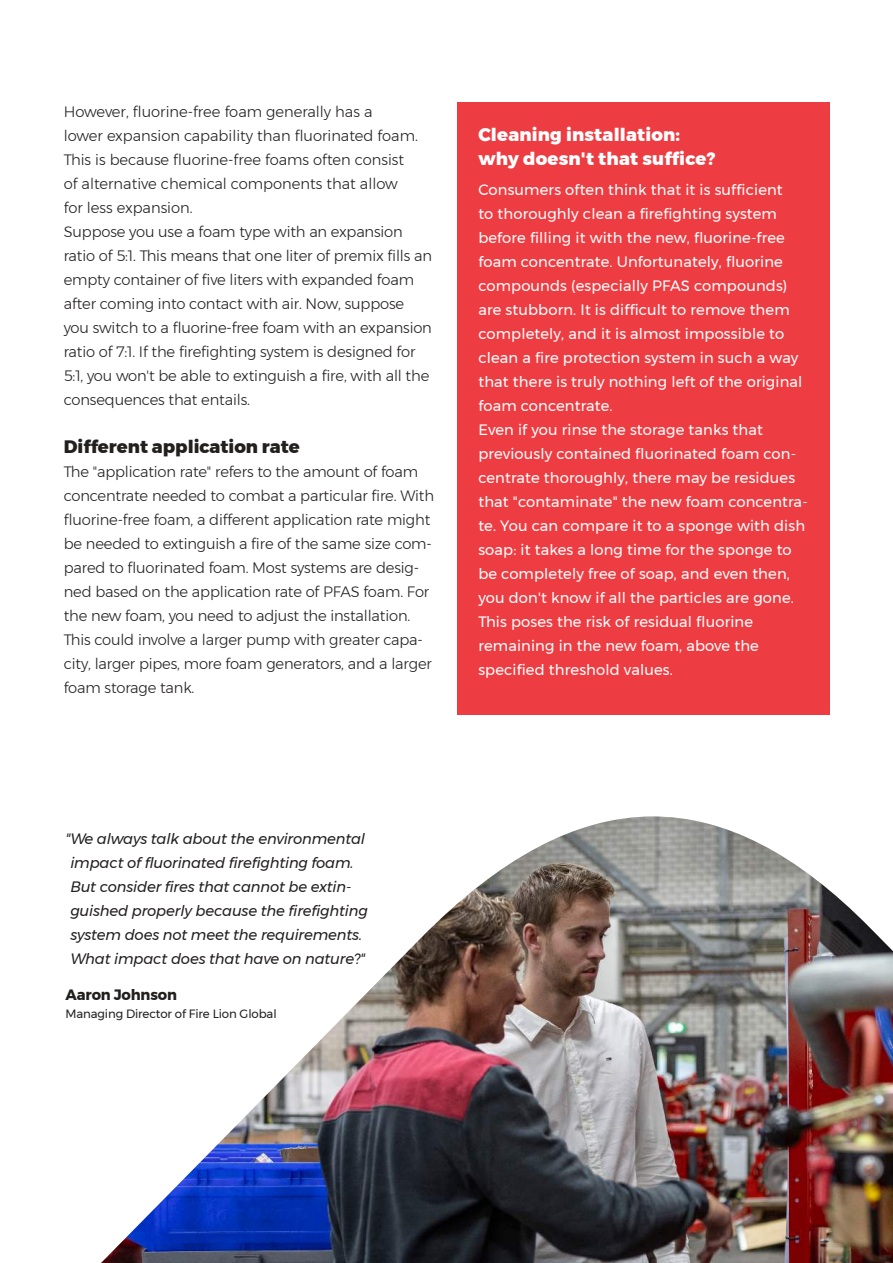
<style>
.page{position:relative;width:893px;height:1263px;background:#fff}
.page>*{position:absolute;margin:0;border:0;box-sizing:border-box;transform-origin:0 0}
.t1{font:800 18px/24px "Montserrat";letter-spacing:.01em;color:#fff}
.t2{font:800 18px "Montserrat";color:#221f1f}
.t3{font:300 15px/24px "Montserrat";letter-spacing:-.01em;color:#221f1f}
.t4{font:15px/24px "Montserrat";letter-spacing:.01em;color:#fff}
.t5{font:italic 15px/24px "Montserrat";letter-spacing:-.01em;color:#221f1f}
.t6{font:700 15px "Montserrat";letter-spacing:-.01em;color:#221f1f}
.t7{font:12px "Montserrat";letter-spacing:-.01em;color:#221f1f}
</style>
<div class="page">
<div style="left:457px;top:102px;width:372px;height:612px;background:#ee3d42"></div>
<img style="left:101px;top:816px;width:792px;height:447px">
<p class="t3" style="left:64px;top:99px;width:370px">However, fluorine-free foam generally has a<br>lower expansion capability than fluorinated foam.<br>This is because fluorine-free foams often consist<br>of alternative chemical components that allow<br>for less expansion.<br>Suppose you use a foam type with an expansion ratio of 5:1. This means that one liter of premix fills an empty container of five liters with expanded foam after coming into contact with air. Now, suppose you switch to a fluorine-free foam with an expansion ratio of 7:1. If the firefighting system is designed for 5:1, you won't be able to extinguish a fire, with all the consequences that entails.</p>
<p class="t2" style="left:64px;top:438px;width:237px">Different application rate</p>
<p class="t3" style="left:64px;top:460px;width:372px">The "application rate" refers to the amount of foam concentrate needed to combat a particular fire. With fluorine-free foam, a different application rate might be needed to extinguish a fire of the same size com&shy;pared to fluorinated foam. Most systems are desig&shy;ned based on the application rate of PFAS foam. For the new foam, you need to adjust the installation.<br>This could involve a larger pump with greater capa&shy;city, larger pipes, more foam generators, and a larger foam storage tank.</p>
<p class="t1" style="left:478px;top:122px;width:238px">Cleaning installation: why doesn't that suffice?</p>
<p class="t4" style="left:478px;top:177px;width:331px">Consumers often think that it is sufficient<br>to thoroughly clean a firefighting system before filling it with the new, fluorine-free foam concentrate. Unfortunately, fluorine compounds (especially PFAS compounds) are stubborn. It is difficult to remove them completely, and it is almost impossible to clean a fire protection system in such a way that there is truly nothing left of the original foam concentrate.<br>Even if you rinse the storage tanks that previously contained fluorinated foam con&shy;centrate thoroughly, there may be residues that "contaminate" the new foam concentra&shy;te. You can compare it to a sponge with dish soap: it takes a long time for the sponge to be completely free of soap, and even then, you don't know if all the particles are gone.<br>This poses the risk of residual fluorine remaining in the new foam, above the specified threshold values.</p>
<p class="t5" style="left:70px;top:828px;width:299px;text-indent:-5px">"We always talk about the environmental impact of fluorinated firefighting foam.<br>But consider fires that cannot be extin&shy;guished properly because the firefighting system does not meet the requirements.<br>What impact does that have on nature?"</p>
<p class="t6" style="left:66px;top:988px;width:113px">Aaron Johnson</p>
<p class="t7" style="left:66px;top:1004px;width:213px">Managing Director of Fire Lion Global</p>
</div>
